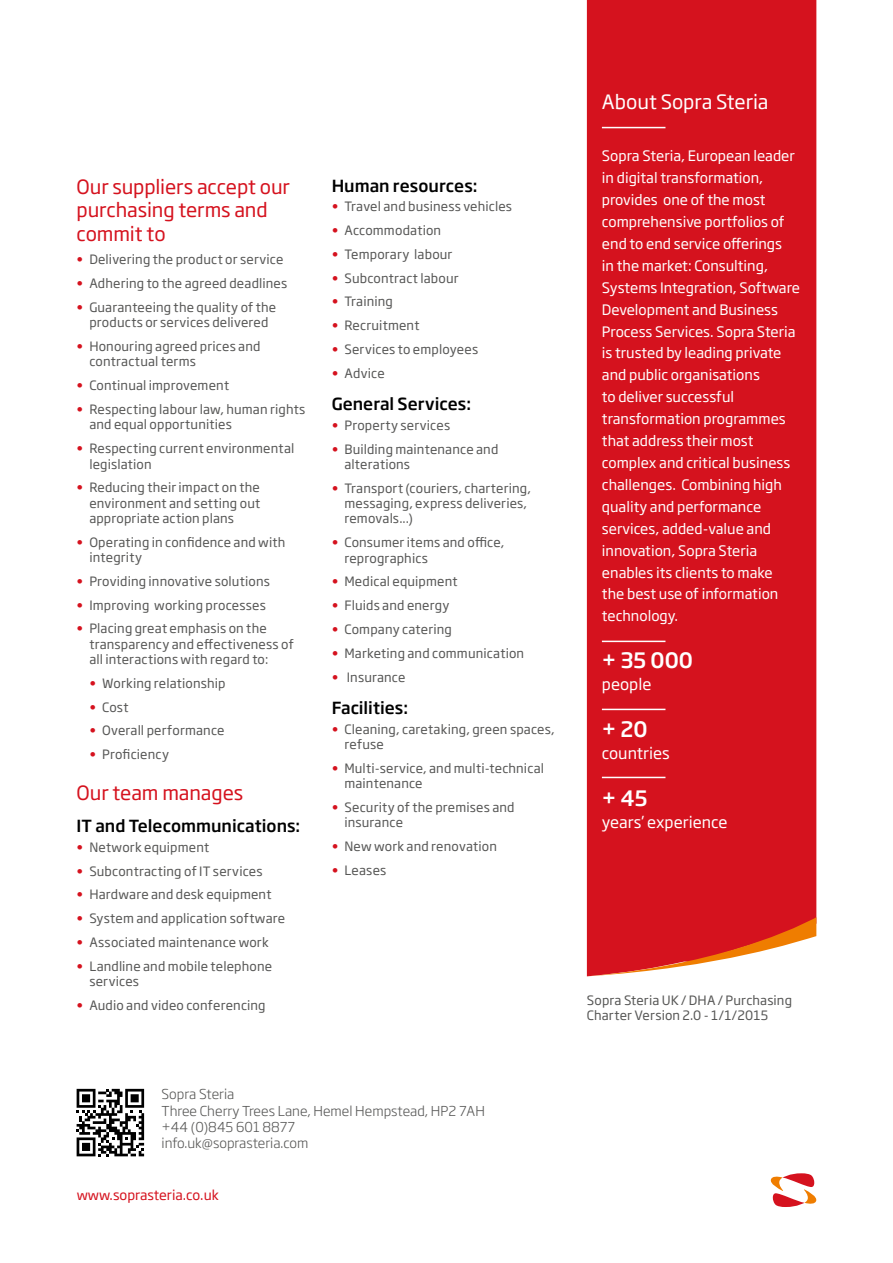
<style>
.page{position:relative;width:893px;height:1263px;background:#fff}
.page>*{position:absolute;margin:0;border:0;box-sizing:border-box;transform-origin:0 0}
.t1{font:500 21px "Soho Gothic Std";color:#fff}
.t2{font:19.5px/23.4px "Soho Gothic Std";letter-spacing:-.005em;color:#d5121e}
.t3{font:19.5px "Soho Gothic Std";letter-spacing:-.005em;color:#fff}
.t4{font:500 16.5px "Soho Gothic Std";color:#000}
.t5{font:15.75px "Soho Gothic Std";color:#fff}
.t6{font:14.25px/21.9px "Soho Gothic Std";color:#fff}
.t7{font:300 13.5px/16.2px "Soho Gothic Std";color:#575756}
.t8{font:13.5px "Soho Gothic Std";color:#d5121e}
.t9{font:12.75px/15.3px "Soho Gothic Std";letter-spacing:.015em;color:#575756}
.s1{color:#d5121e}
</style>
<div class="page">
<div style="left:587px;top:0;width:229px;height:917px;background:#d5121e"></div>
<svg style="left:587px;top:917px;width:229px;height:59px"></svg>
<svg style="left:770px;top:1173px;width:47px;height:34px"></svg>
<svg style="left:77px;top:1089px;width:67px;height:67px"></svg>
<hr style="left:602px;top:127px;width:63px;height:1px;background:#fff">
<hr style="left:602px;top:641px;width:63px;height:1px;background:#fff">
<hr style="left:602px;top:709px;width:63px;height:1px;background:#fff">
<hr style="left:602px;top:777px;width:63px;height:1px;background:#fff">
<h2 class="t2" style="left:77px;top:175px;width:215px">Our suppliers accept our purchasing terms and commit to</h2>
<p class="t9" style="left:77px;top:252px;width:208px"><span class="s1">•</span> Delivering the product or service</p>
<p class="t9" style="left:77px;top:276px;width:212px"><span class="s1">•</span> Adhering to the agreed deadlines</p>
<p class="t9" style="left:77px;top:300px;width:201px;text-align:center"><span class="s1">•</span> Guaranteeing the quality of the products or services delivered</p>
<p class="t9" style="left:89px;top:339px;width:173px;text-indent:-13px"><span class="s1">•</span> Honouring agreed prices and contractual terms</p>
<p class="t9" style="left:77px;top:378px;width:154px"><span class="s1">•</span> Continual improvement</p>
<p class="t9" style="left:89px;top:402px;width:218px;text-indent:-13px"><span class="s1">•</span> Respecting labour law, human rights and equal opportunities</p>
<p class="t9" style="left:89px;top:441px;width:206px;text-indent:-13px"><span class="s1">•</span> Respecting current environmental legislation</p>
<p class="t9" style="left:89px;top:480px;width:172px;text-align:justify;text-indent:-13px"><span class="s1">•</span> Reducing their impact on the environment and setting out appropriate action plans</p>
<p class="t9" style="left:89px;top:535px;width:198px;text-indent:-13px"><span class="s1">•</span> Operating in confidence and with integrity</p>
<p class="t9" style="left:77px;top:574px;width:195px"><span class="s1">•</span> Providing innovative solutions</p>
<p class="t9" style="left:77px;top:597px;width:191px"><span class="s1">•</span> Improving working processes</p>
<p class="t9" style="left:89px;top:621px;width:206px;text-indent:-13px"><span class="s1">•</span> Placing great emphasis on the transparency and effectiveness of all interactions with regard to:</p>
<p class="t9" style="left:89px;top:676px;width:138px"><span class="s1">•</span> Working relationship</p>
<p class="t9" style="left:89px;top:699px;width:41px"><span class="s1">•</span> Cost</p>
<p class="t9" style="left:89px;top:723px;width:137px"><span class="s1">•</span> Overall performance</p>
<p class="t9" style="left:89px;top:747px;width:81px"><span class="s1">•</span> Proficiency</p>
<h2 class="t2" style="left:77px;top:781px;width:168px">Our team manages</h2>
<p class="t4" style="left:77px;top:815px;width:225px">IT and Telecommunications:</p>
<p class="t9" style="left:77px;top:840px;width:134px"><span class="s1">•</span> Network equipment</p>
<p class="t9" style="left:77px;top:863px;width:188px"><span class="s1">•</span> Subcontracting of IT services</p>
<p class="t9" style="left:77px;top:887px;width:196px"><span class="s1">•</span> Hardware and desk equipment</p>
<p class="t9" style="left:77px;top:911px;width:210px"><span class="s1">•</span> System and application software</p>
<p class="t9" style="left:77px;top:935px;width:194px"><span class="s1">•</span> Associated maintenance work</p>
<p class="t9" style="left:89px;top:959px;width:184px;text-indent:-13px"><span class="s1">•</span> Landline and mobile telephone services</p>
<p class="t9" style="left:77px;top:998px;width:191px"><span class="s1">•</span> Audio and video conferencing</p>
<p class="t4" style="left:332px;top:175px;width:147px">Human resources:</p>
<p class="t9" style="left:332px;top:199px;width:182px"><span class="s1">•</span> Travel and business vehicles</p>
<p class="t9" style="left:332px;top:223px;width:111px"><span class="s1">•</span> Accommodation</p>
<p class="t9" style="left:332px;top:247px;width:122px"><span class="s1">•</span> Temporary labour</p>
<p class="t9" style="left:332px;top:270px;width:128px"><span class="s1">•</span> Subcontract labour</p>
<p class="t9" style="left:332px;top:294px;width:63px"><span class="s1">•</span> Training</p>
<p class="t9" style="left:332px;top:318px;width:89px"><span class="s1">•</span> Recruitment</p>
<p class="t9" style="left:332px;top:342px;width:148px"><span class="s1">•</span> Services to employees</p>
<p class="t9" style="left:332px;top:366px;width:54px"><span class="s1">•</span> Advice</p>
<p class="t4" style="left:332px;top:394px;width:141px">General Services:</p>
<p class="t9" style="left:332px;top:418px;width:120px"><span class="s1">•</span> Property services</p>
<p class="t9" style="left:344px;top:442px;width:155px;text-indent:-13px"><span class="s1">•</span> Building maintenance and alterations</p>
<p class="t9" style="left:344px;top:481px;width:188px;text-indent:-13px"><span class="s1">•</span> Transport (couriers, chartering, messaging, express deliveries, removals...)</p>
<p class="t9" style="left:344px;top:535px;width:161px;text-indent:-13px"><span class="s1">•</span> Consumer items and office, reprographics</p>
<p class="t9" style="left:332px;top:574px;width:127px"><span class="s1">•</span> Medical equipment</p>
<p class="t9" style="left:332px;top:598px;width:119px"><span class="s1">•</span> Fluids and energy</p>
<p class="t9" style="left:332px;top:622px;width:122px"><span class="s1">•</span> Company catering</p>
<p class="t9" style="left:332px;top:646px;width:194px"><span class="s1">•</span> Marketing and communication</p>
<p class="t9" style="left:332px;top:669px;width:75px"><span class="s1">•</span> Insurance</p>
<p class="t4" style="left:332px;top:697px;width:78px">Facilities:</p>
<p class="t9" style="left:344px;top:721px;width:212px;text-indent:-13px"><span class="s1">•</span> Cleaning, caretaking, green spaces, refuse</p>
<p class="t9" style="left:344px;top:761px;width:201px;text-indent:-13px"><span class="s1">•</span> Multi-service, and multi-technical maintenance</p>
<p class="t9" style="left:344px;top:800px;width:172px;text-indent:-13px"><span class="s1">•</span> Security of the premises and insurance</p>
<p class="t9" style="left:332px;top:839px;width:167px"><span class="s1">•</span> New work and renovation</p>
<p class="t9" style="left:332px;top:863px;width:56px"><span class="s1">•</span> Leases</p>
<p class="t7" style="left:162px;top:1086px;width:325px">Sopra Steria<br>Three Cherry Trees Lane, Hemel Hempstead, HP2 7AH +44 (0)845 601 8877<br>info.uk@soprasteria.com</p>
<p class="t8" style="left:77px;top:1186px;width:144px">www.soprasteria.co.uk</p>
<h2 class="t3" style="left:602px;top:90px;width:168px">About Sopra Steria</h2>
<p class="t6" style="left:602px;top:145px;width:200px">Sopra Steria, European leader in digital transformation, provides one of the most comprehensive portfolios of end to end service offerings<br>in the market: Consulting,<br>Systems Integration, Software<br>Development and Business<br>Process Services. Sopra Steria is trusted by leading private and public organisations<br>to deliver successful transformation programmes that address their most complex and critical business challenges. Combining high quality and performance services, added-value and innovation, Sopra Steria enables its clients to make<br>the best use of information technology.</p>
<h1 class="t1" style="left:602px;top:647px;width:93px">+ 35 000</h1>
<p class="t5" style="left:602px;top:675px;width:51px">people</p>
<h1 class="t1" style="left:602px;top:716px;width:47px">+ 20</h1>
<p class="t5" style="left:602px;top:744px;width:69px">countries</p>
<h1 class="t1" style="left:602px;top:785px;width:47px">+ 45</h1>
<p class="t5" style="left:602px;top:813px;width:127px">years’ experience</p>
<p class="t9" style="left:587px;top:993px;width:207px">Sopra Steria UK / DHA / Purchasing<br>Charter Version 2.0 - 1/1/2015</p>
</div>
